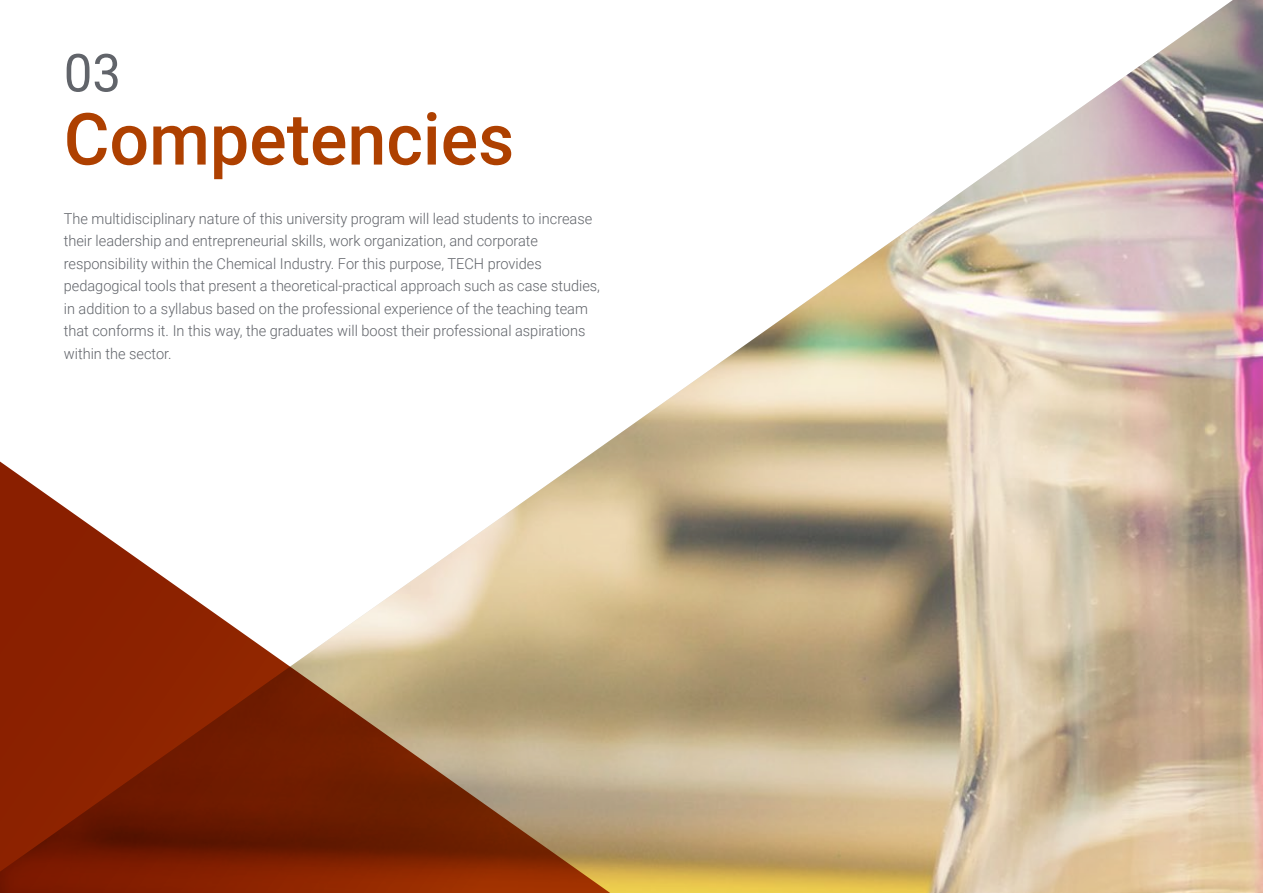
<style>
.page{position:relative;width:1263px;height:893px;background:#fff}
.page>*{position:absolute;margin:0;border:0;box-sizing:border-box;transform-origin:0 0}
.t1{font:500 72px "Roboto";color:#ae4000}
.t2{font:52.5px "Roboto";color:#61646a}
.t3{font:300 15px/22.5px "Roboto";color:#61646a}
</style>
<div class="page">
<img style="left:602px;top:0;width:661px;height:893px">
<svg style="left:0;top:446px;width:640px;height:447px"></svg>
<h2 class="t2" style="left:64px;top:36px;width:59px">03</h2>
<h1 class="t1" style="left:64px;top:89px;width:452px">Competencies</h1>
<p class="t3" style="left:64px;top:207px;width:538px">The multidisciplinary nature of this university program will lead students to increase their leadership and entrepreneurial skills, work organization, and corporate responsibility within the Chemical Industry. For this purpose, TECH provides pedagogical tools that present a theoretical-practical approach such as case studies, in addition to a syllabus based on the professional experience of the teaching team that conforms it. In this way, the graduates will boost their professional aspirations within the sector.</p>
</div>
